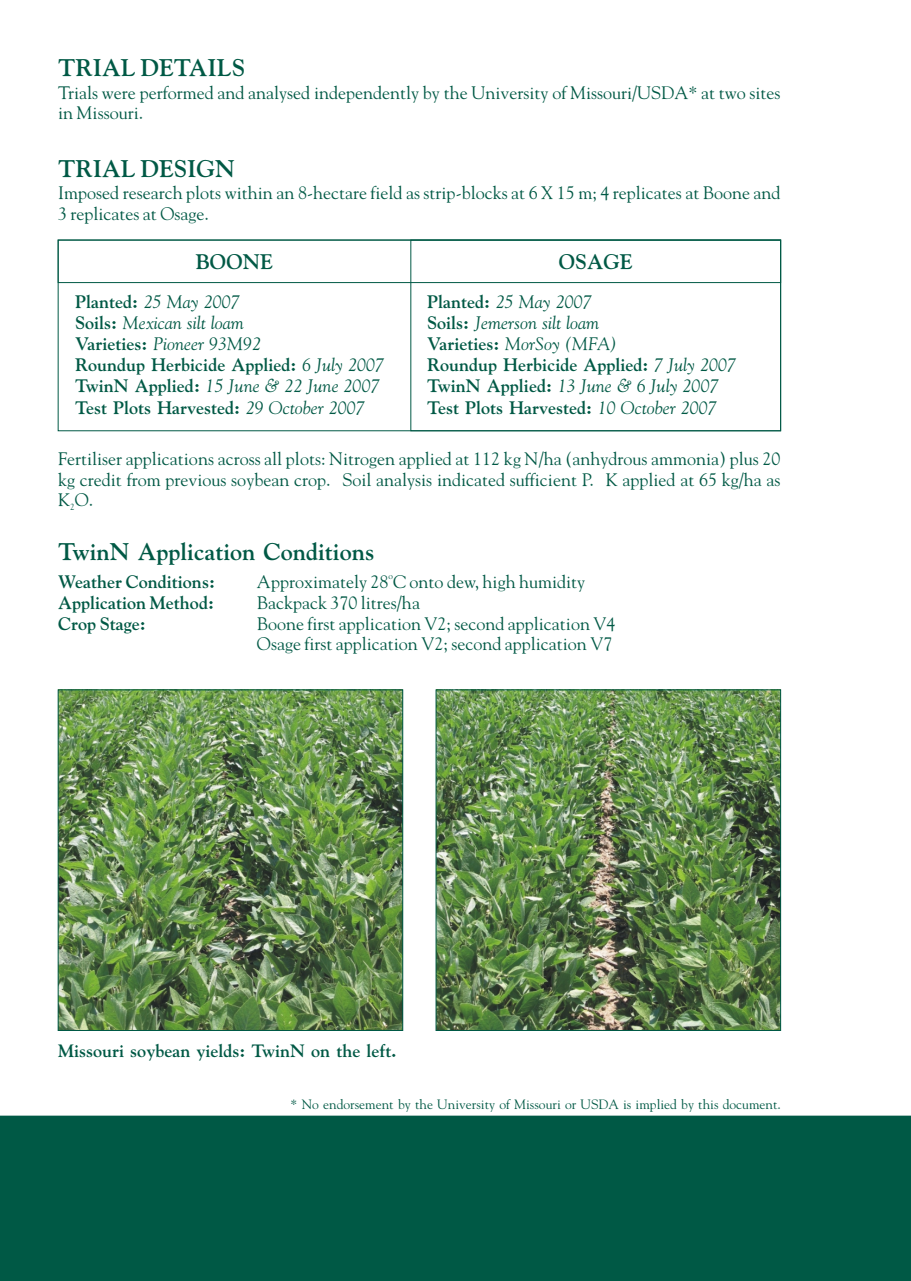
<style>
.page{position:relative;width:911px;height:1281px;background:#fff}
.page>*{position:absolute;margin:0;border:0;box-sizing:border-box;transform-origin:0 0}
.t1{font:700 24px "Gilde";color:#005945}
.t2{font:700 21px "Gilde";color:#005945}
.t3{font:18px/20.7px "Gilde";color:#005945}
.t4{font:700 18px/21.1px "Gilde";color:#005945}
.t5{font:700 17.85px "Gilde";color:#005945}
.t6{font:13.5px "Gilde";color:#005945}
.t7{font:9px "Gilde";color:#005945}
.s1{font-weight:400;font-style:italic}
</style>
<div class="page">
<div style="left:0;top:1116px;width:910px;height:165px;background:#005945"></div>
<div style="left:58px;top:240px;width:723px;height:43px;border:1px solid #005945"></div>
<img style="left:60px;top:691px;width:341px;height:338px">
<div style="left:58px;top:689px;width:345px;height:342px;border:1px solid #005945"></div>
<img style="left:437px;top:691px;width:342px;height:338px">
<div style="left:435px;top:689px;width:346px;height:342px;border:1px solid #005945"></div>
<h1 class="t1" style="left:58px;top:54px;width:188px">TRIAL DETAILS</h1>
<p class="t3" style="left:58px;top:82px;width:724px">Trials were performed and analysed independently by the University of Missouri/USDA* at two sites in Missouri.</p>
<h1 class="t1" style="left:58px;top:154px;width:179px">TRIAL DESIGN</h1>
<p class="t3" style="left:58px;top:182px;width:724px">Imposed research plots within an 8-hectare field as strip-blocks at 6 X 15 m; 4 replicates at Boone and<br>3 replicates at Osage.</p>
<p class="t2" style="left:196px;top:249px;width:79px">BOONE</p>
<p class="t2" style="left:559px;top:249px;width:75px">OSAGE</p>
<p class="t4" style="left:75px;top:291px;width:310px">Planted: <span class="s1">25 May 2007<br></span>Soils: <span class="s1">Mexican silt loam<br></span>Varieties: <span class="s1">Pioneer 93M92<br></span>Roundup Herbicide Applied: <span class="s1">6 July 2007<br></span>TwinN Applied: <span class="s1">15 June &amp; 22 June 2007<br></span>Test Plots Harvested: <span class="s1">29 October 2007</span></p>
<p class="t4" style="left:427px;top:291px;width:310px">Planted: <span class="s1">25 May 2007<br></span>Soils: <span class="s1">Jemerson silt loam<br></span>Varieties: <span class="s1">MorSoy (MFA)<br></span>Roundup Herbicide Applied: <span class="s1">7 July 2007<br></span>TwinN Applied: <span class="s1">13 June &amp; 6 July 2007<br></span>Test Plots Harvested: <span class="s1">10 October 2007</span></p>
<p class="t3" style="left:58px;top:448px;width:724px;text-align:justify">Fertiliser applications across all plots: Nitrogen applied at 112 kg N/ha (anhydrous ammonia) plus 20 kg credit from previous soybean crop. Soil analysis indicated sufficient P. K applied at 65 kg/ha as K O.</p>
<p class="t7" style="left:70px;top:501px;width:6px">2</p>
<h1 class="t1" style="left:58px;top:537px;width:318px">TwinN Application Conditions</h1>
<p class="t4" style="left:58px;top:571px;width:158px;text-align:justify">Weather Conditions:<br>Application Method:<br>Crop Stage:</p>
<p class="t3" style="left:257px;top:571px;width:360px">Approximately 28 C onto dew, high humidity Backpack 370 litres/ha<br>Boone first application V2; second application V4<br>Osage first application V2; second application V7</p>
<p class="t7" style="left:388px;top:571px;width:6px">o</p>
<p class="t5" style="left:58px;top:1040px;width:340px">Missouri soybean yields: TwinN on the left.</p>
<p class="t6" style="left:291px;top:1096px;width:492px">* No endorsement by the University of Missouri or USDA is implied by this document.</p>
</div>
